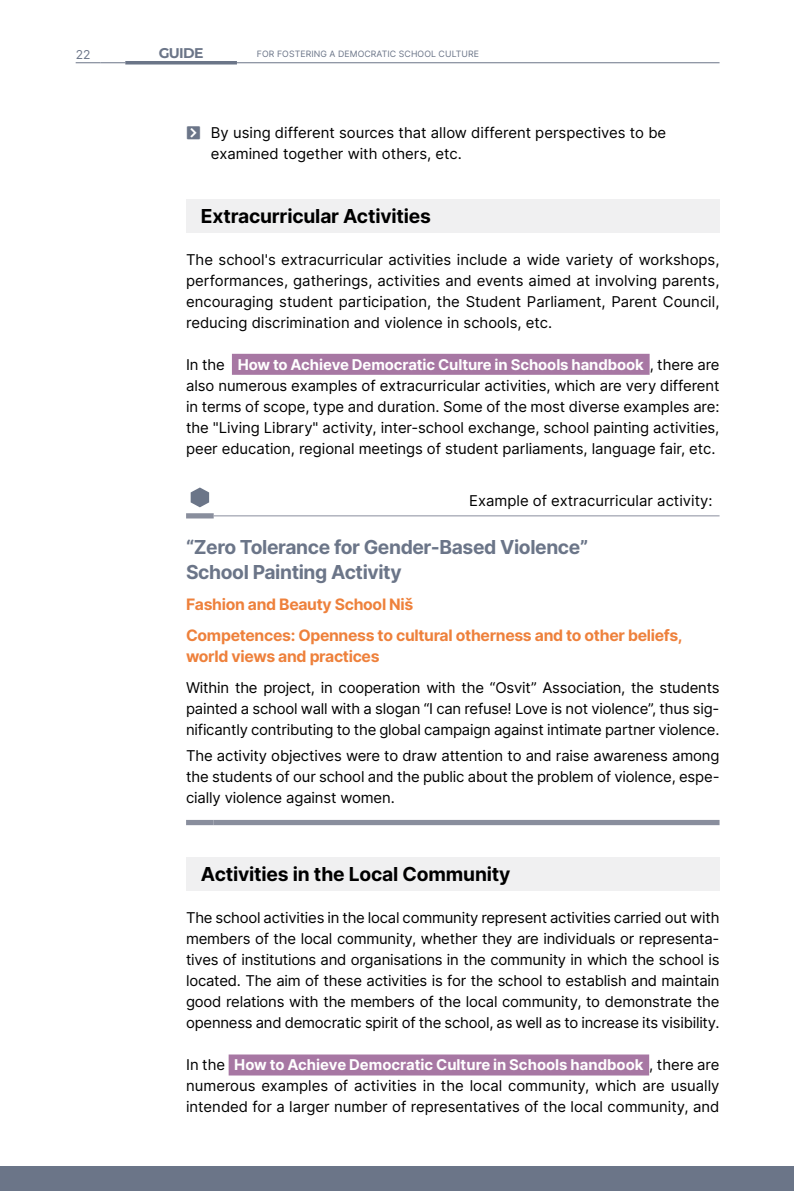
<style>
.page{position:relative;width:794px;height:1191px;background:#fff}
.page>*{position:absolute;margin:0;border:0;box-sizing:border-box;transform-origin:0 0}
.t1{font:700 19.25px/24.5px "Inter";letter-spacing:-.02em;color:#6b7588}
.t2{font:700 19.25px "Inter";letter-spacing:-.01em;color:#000}
.t3{font:700 15.75px/31px "Inter";letter-spacing:-.02em;color:#ee813c}
.t4{font:14.88px/21px "Inter";letter-spacing:-.005em;color:#000;text-align:justify}
.t5{font:700 14px "Montserrat";letter-spacing:-.05em;color:#6b7588}
.t6{font:12.25px "Inter";color:#6b7588}
.t7{font:8.75px "Inter";letter-spacing:.01em;color:#6b7588}
.s1{font-weight:700;color:#fff}
</style>
<div class="page">
<div style="left:0;top:1166px;width:794px;height:25px;background:#6b7588"></div>
<hr style="left:237px;top:62px;width:482px;height:1px;background:#6b7588">
<hr style="left:125px;top:61px;width:112px;height:3px;background:#6b7588">
<svg style="left:76px;top:62px;width:49px;height:1px"></svg>
<div style="left:186px;top:199px;width:533px;height:33px;background:#f0f0f1"></div>
<div style="left:232px;top:354px;width:417px;height:21px;background:#a777a3"></div>
<div style="left:186px;top:857px;width:533px;height:33px;background:#f0f0f1"></div>
<div style="left:229px;top:1054px;width:420px;height:21px;background:#a777a3"></div>
<div style="left:186px;top:820px;width:28px;height:5px;background:#898e9d"></div>
<div style="left:214px;top:820px;width:505px;height:5px;background:#898e9d"></div>
<div style="left:186px;top:513px;width:28px;height:5px;background:#898e9d"></div>
<hr style="left:214px;top:515px;width:505px;height:1px;background:#898e9d">
<svg style="left:191px;top:487px;width:18px;height:20px"></svg>
<p class="t6" style="left:76px;top:46px;width:16px">22</p>
<p class="t5" style="left:159px;top:43px;width:46px">GUIDE</p>
<p class="t7" style="left:257px;top:48px;width:224px">FOR FOSTERING A DEMOCRATIC SCHOOL CULTURE</p>
<p class="t4" style="left:211px;top:122px;width:457px">By using different sources that allow different perspectives to be examined together with others, etc.</p>
<p class="t2" style="left:201px;top:201px;width:231px">Extracurricular Activities</p>
<p class="t4" style="left:186px;top:248px;width:535px">The school's extracurricular activities include a wide variety of workshops, performances, gatherings, activities and events aimed at involving parents, encouraging student participation, the Student Parliament, Parent Council, reducing discrimination and violence in schools, etc.</p>
<p class="t4" style="left:186px;top:353px;width:535px">In the <span class="s1">How to Achieve Democratic Culture in Schools handbook</span> , there are also numerous examples of extracurricular activities, which are very different in terms of scope, type and duration. Some of the most diverse examples are: the "Living Library" activity, inter-school exchange, school painting activities, peer education, regional meetings of student parliaments, language fair, etc.</p>
<p class="t4" style="left:469px;top:490px;width:245px">Example of extracurricular activity:</p>
<p class="t1" style="left:186px;top:534px;width:403px">“Zero Tolerance for Gender-Based Violence”<br>School Painting Activity</p>
<p class="t3" style="left:186px;top:588px;width:498px">Fashion and Beauty School Niš<br>Competences: Openness to cultural otherness and to other beliefs,</p>
<p class="t3" style="left:186px;top:640px;width:195px">world views and practices</p>
<p class="t4" style="left:186px;top:676px;width:535px">Within the project, in cooperation with the “Osvit” Association, the students painted a school wall with a slogan “I can refuse! Love is not violence”, thus sig&shy;nificantly contributing to the global campaign against intimate partner violence.</p>
<p class="t4" style="left:186px;top:744px;width:535px">The activity objectives were to draw attention to and raise awareness among the students of our school and the public about the problem of violence, espe&shy;cially violence against women.</p>
<p class="t2" style="left:201px;top:859px;width:311px">Activities in the Local Community</p>
<p class="t4" style="left:186px;top:907px;width:535px">The school activities in the local community represent activities carried out with members of the local community, whether they are individuals or representa&shy;tives of institutions and organisations in the community in which the school is located. The aim of these activities is for the school to establish and maintain good relations with the members of the local community, to demonstrate the openness and democratic spirit of the school, as well as to increase its visibility.</p>
<p class="t4" style="left:186px;top:1054px;width:535px">In the <span class="s1">How to Achieve Democratic Culture in Schools handbook</span> , there are numerous examples of activities in the local community, which are usually intended for a larger number of representatives of the local community, and</p>
</div>
